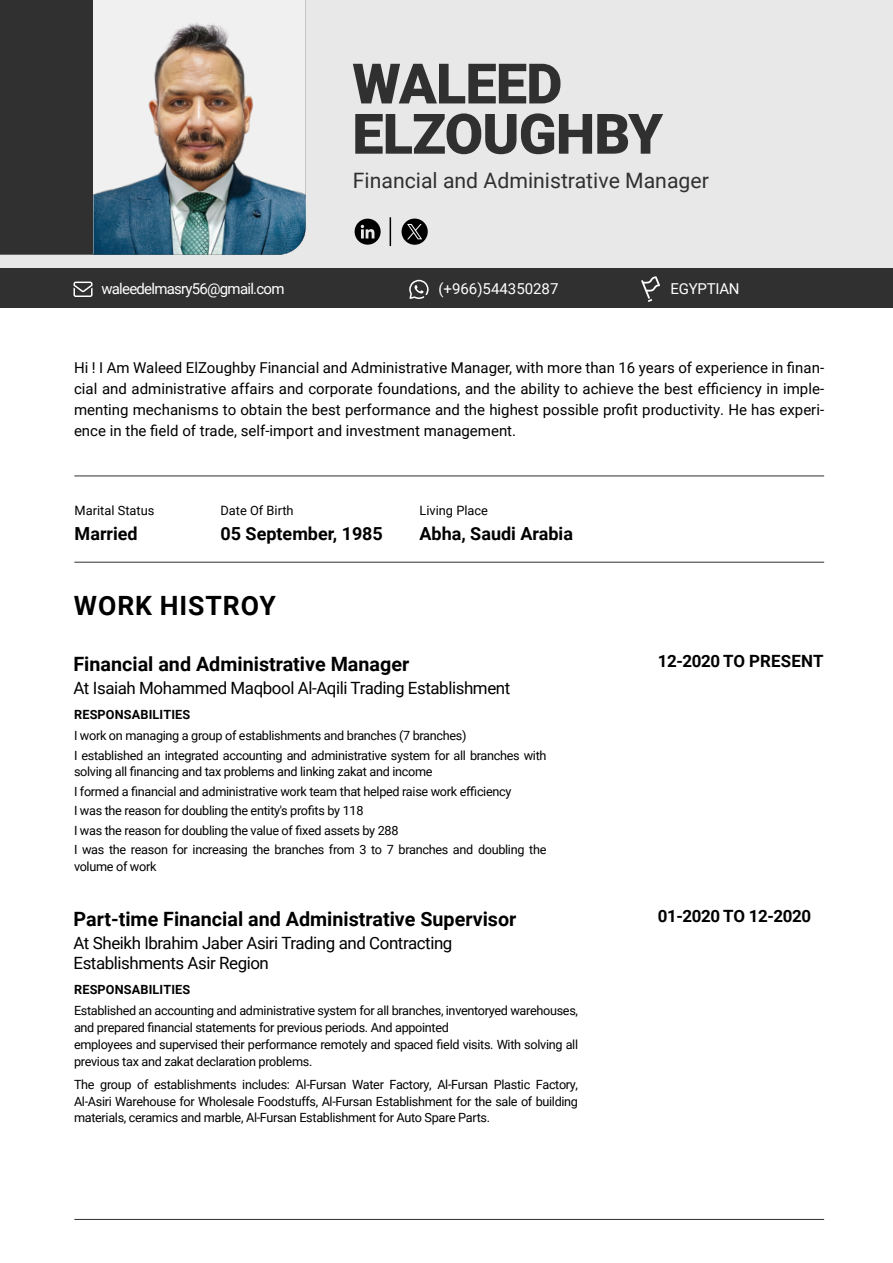
<style>
.page{position:relative;width:893px;height:1263px;background:#fff}
.page>*{position:absolute;margin:0;border:0;box-sizing:border-box;transform-origin:0 0}
.t1{font:900 55.8px/50.2px "Roboto";letter-spacing:-.015em;color:#303030}
.t2{font:700 26.55px "Roboto";letter-spacing:.035em;color:#000}
.t3{font:21.3px "Roboto";color:#303030}
.t4{font:700 19.65px "Roboto";color:#000}
.t5{font:700 18px "Roboto";color:#000}
.t6{font:16.95px/19.6px "Roboto";letter-spacing:-.025em;color:#000}
.t7{font:700 16.95px "Roboto";letter-spacing:.01em;color:#000}
.t8{font:700 16.95px "Roboto";letter-spacing:-.025em;color:#000}
.t9{font:15px/21px "Roboto";color:#000;text-align:justify}
.t10{font:15px "Roboto";letter-spacing:-.05em;color:#fff}
.t11{font:15px "Roboto";color:#fff}
.t12{font:15px "Roboto";letter-spacing:-.015em;color:#fff}
.t13{font:12.9px "Roboto";color:#000}
.t14{font:12.6px/19.5px "Roboto";letter-spacing:-.025em;color:#000}
.t15{font:700 12.6px "Roboto";letter-spacing:.01em;color:#000}
</style>
<div class="page">
<hr style="left:74px;top:1219px;width:750px;height:1px;background:#303030">
<div style="left:0;top:0;width:892px;height:286px;background:#e8e8e8"></div>
<div style="left:0;top:0;width:93px;height:255px;background:#303030"></div>
<img style="left:93px;top:13px;width:213px;height:242px">
<div style="left:0;top:268px;width:892px;height:39px;background:#303030"></div>
<svg style="left:73px;top:282px;width:19px;height:15px"></svg>
<svg style="left:409px;top:280px;width:19px;height:19px"></svg>
<svg style="left:641px;top:276px;width:19px;height:26px"></svg>
<hr style="left:74px;top:476px;width:750px;height:1px;background:#303030">
<hr style="left:74px;top:562px;width:750px;height:1px;background:#303030">
<svg style="left:354px;top:219px;width:26px;height:26px"></svg>
<hr style="left:389px;top:217px;width:2px;height:29px;background:#000">
<div style="left:401px;top:219px;width:26px;height:26px;background:#000;border-radius:50%"></div>
<svg style="left:407px;top:224px;width:15px;height:15px"></svg>
<h1 class="t1" style="left:352px;top:56px;width:312px">WALEED<br>ELZOUGHBY</h1>
<h3 class="t3" style="left:353px;top:165px;width:357px">Financial and Administrative Manager</h3>
<p class="t10" style="left:101px;top:278px;width:185px">waleedelmasry56@gmail.com</p>
<p class="t11" style="left:438px;top:278px;width:122px">(+966)544350287</p>
<p class="t12" style="left:670px;top:278px;width:71px">EGYPTIAN</p>
<p class="t9" style="left:74px;top:356px;width:751px">Hi ! I Am Waleed ElZoughby Financial and Administrative Manager, with more than 16 years of experience in finan&shy;cial and administrative affairs and corporate foundations, and the ability to achieve the best efficiency in imple&shy;menting mechanisms to obtain the best performance and the highest possible profit productivity. He has experi&shy;ence in the field of trade, self-import and investment management.</p>
<p class="t13" style="left:75px;top:502px;width:81px">Marital Status</p>
<h3 class="t5" style="left:75px;top:521px;width:65px">Married</h3>
<p class="t13" style="left:220px;top:502px;width:75px">Date Of Birth</p>
<h3 class="t5" style="left:220px;top:521px;width:164px">05 September, 1985</h3>
<h2 class="t2" style="left:74px;top:587px;width:203px">WORK HISTROY</h2>
<p class="t13" style="left:419px;top:502px;width:70px">Living Place</p>
<h3 class="t5" style="left:419px;top:521px;width:155px">Abha, Saudi Arabia</h3>
<h3 class="t4" style="left:73px;top:650px;width:337px">Financial and Administrative Manager</h3>
<h3 class="t7" style="left:657px;top:649px;width:167px">12-2020 TO PRESENT</h3>
<h3 class="t6" style="left:73px;top:677px;width:438px">At Isaiah Mohammed Maqbool Al-Aqili Trading Establishment</h3>
<p class="t14" style="left:74px;top:725px;width:474px">I work on managing a group of establishments and branches (7 branches)<br>I established an integrated accounting and administrative system for all branches with</p>
<p class="t14" style="left:74px;top:761px;width:474px">solving all financing and tax problems and linking zakat and income<br>I formed a financial and administrative work team that helped raise work efficiency<br>I was the reason for doubling the entity's profits by 118<br>I was the reason for doubling the value of fixed assets by 288<br>I was the reason for increasing the branches from 3 to 7 branches and doubling the</p>
<p class="t14" style="left:74px;top:856px;width:84px">volume of work</p>
<p class="t15" style="left:74px;top:705px;width:117px">RESPONSABILITIES</p>
<h3 class="t4" style="left:73px;top:905px;width:444px">Part-time Financial and Administrative Supervisor</h3>
<h3 class="t8" style="left:657px;top:904px;width:155px">01-2020 TO 12-2020</h3>
<h3 class="t6" style="left:73px;top:932px;width:380px">At Sheikh Ibrahim Jaber Asiri Trading and Contracting<br>Establishments Asir Region</h3>
<p class="t14" style="left:74px;top:1002px;width:505px;line-height:17px">Established an accounting and administrative system for all branches, inventoryed warehouses, and prepared financial statements for previous periods. And appointed<br>employees and supervised their performance remotely and spaced field visits. With solving all previous tax and zakat declaration problems.</p>
<p class="t14" style="left:74px;top:1075px;width:505px;line-height:17px;text-align:justify">The group of establishments includes: Al-Fursan Water Factory, Al-Fursan Plastic Factory, Al-Asiri Warehouse for Wholesale Foodstuffs, Al-Fursan Establishment for the sale of building materials, ceramics and marble, Al-Fursan Establishment for Auto Spare Parts.</p>
<p class="t15" style="left:74px;top:981px;width:117px">RESPONSABILITIES</p>
</div>
